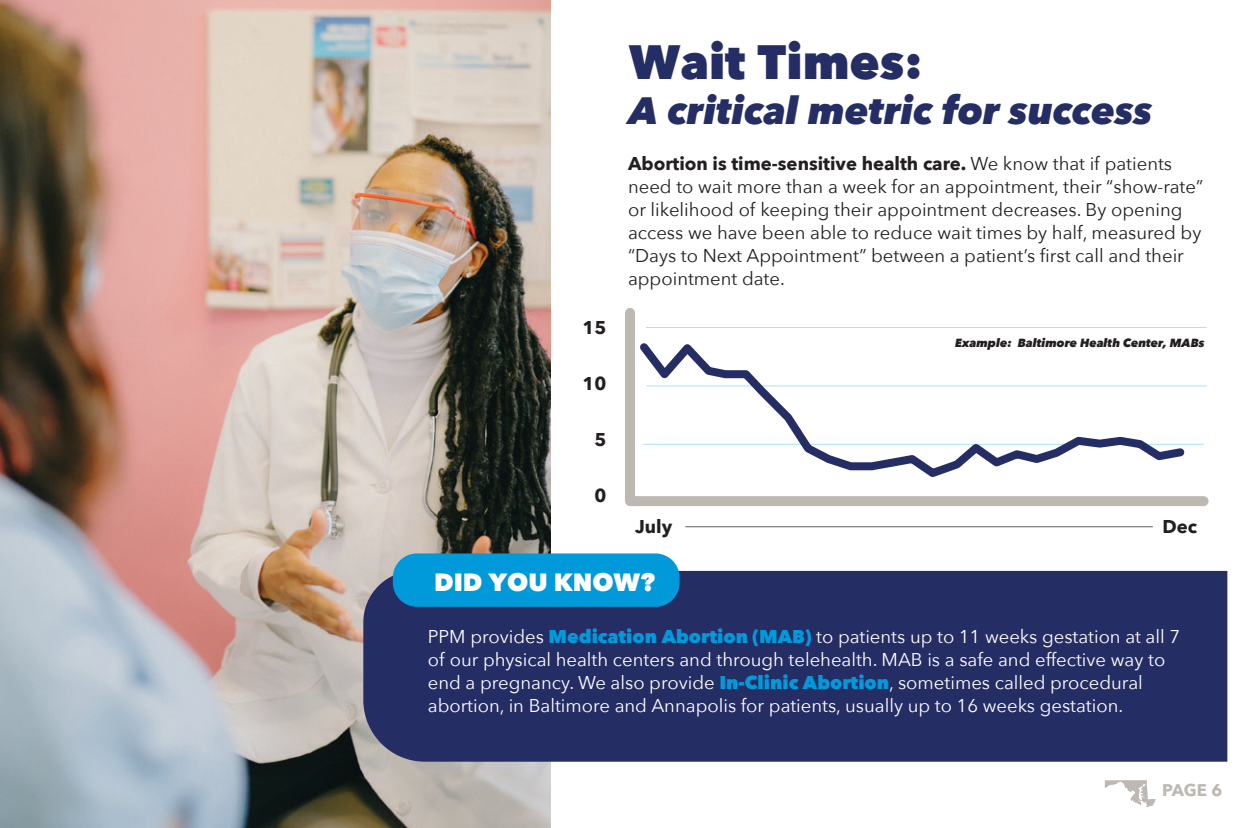
<style>
.page{position:relative;width:1260px;height:828px;background:#fff}
.page>*{position:absolute;margin:0;border:0;box-sizing:border-box;transform-origin:0 0}
.t1{font:800 48px "Avenir Next";color:#252d65}
.t2{font:italic 800 38px "Avenir Next";color:#252d65}
.t3{font:800 24.8px "Avenir Next";color:#fff}
.t4{font:18.4px/23px "Avenir Next";color:#231f20}
.t5{font:18.4px/23px "Avenir Next";color:#fff}
.t6{font:700 18.4px "Avenir Next";color:#231f20}
.t7{font:700 16.8px "Avenir Next";color:#beb8b3}
.t8{font:italic 800 11.8px "Avenir Next";color:#231f20}
.s1{font-weight:700}
.s2{font-weight:800;color:#009ada}
</style>
<div class="page">
<svg style="left:1105px;top:780px;width:51px;height:27px"></svg>
<img style="left:0;top:0;width:551px;height:828px">
<div style="left:363px;top:571px;width:864px;height:191px;background:#252d65"></div>
<div style="left:393px;top:553px;width:287px;height:54px;background:#009ada;border-radius:24px"></div>
<svg style="left:625px;top:308px;width:584px;height:199px"></svg>
<hr style="left:643px;top:444px;width:561px;height:1px;background:#ace1fa">
<hr style="left:646px;top:385px;width:561px;height:1px;background:#ace1fa">
<hr style="left:646px;top:327px;width:561px;height:1px;background:#ace1fa">
<hr style="left:685px;top:526px;width:468px;height:1px;background:#606161">
<svg style="left:633px;top:336px;width:557px;height:146px"></svg>
<p class="t6" style="left:583px;top:312px;width:25px">15</p>
<p class="t6" style="left:583px;top:368px;width:25px">10</p>
<p class="t6" style="left:595px;top:424px;width:13px">5</p>
<p class="t6" style="left:595px;top:480px;width:13px">0</p>
<h1 class="t1" style="left:629px;top:32px;width:295px">Wait Times:</h1>
<h2 class="t2" style="left:629px;top:87px;width:525px">A critical metric for success</h2>
<p class="t4" style="left:628px;top:151px;width:577px"><span class="s1">Abortion is time-sensitive health care.</span> We know that if patients need to wait more than a week for an appointment, their “show-rate” or likelihood of keeping their appointment decreases. By opening access we have been able to reduce wait times by half, measured by “Days to Next Appointment” between a patient’s first call and their appointment date.</p>
<p class="t8" style="left:955px;top:336px;width:251px">Example: Baltimore Health Center, MABs</p>
<p class="t6" style="left:635px;top:510px;width:39px">July</p>
<p class="t6" style="left:1163px;top:510px;width:36px">Dec</p>
<h3 class="t3" style="left:434px;top:567px;width:222px">DID YOU KNOW?</h3>
<p class="t5" style="left:428px;top:624px;width:754px">PPM provides <span class="s2">Medication Abortion (MAB)</span> to patients up to 11 weeks gestation at all 7 of our physical health centers and through telehealth. MAB is a safe and effective way to end a pregnancy. We also provide <span class="s2">In-Clinic Abortion</span>, sometimes called procedural abortion, in Baltimore and Annapolis for patients, usually up to 16 weeks gestation.</p>
<p class="t7" style="left:1162px;top:775px;width:62px">PAGE 6</p>
</div>
